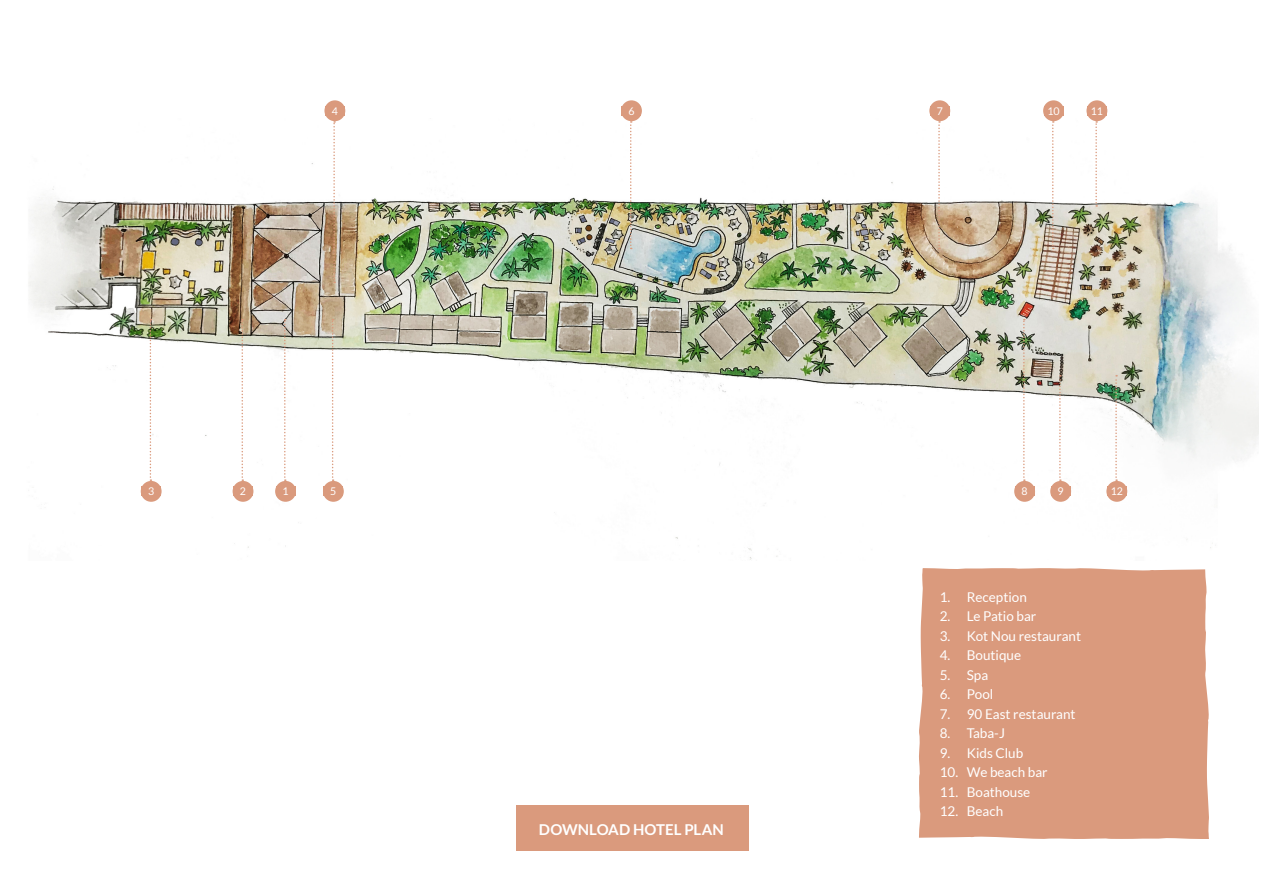
<style>
.page{position:relative;width:1263px;height:893px;background:#fff}
.page>*{position:absolute;margin:0;border:0;box-sizing:border-box;transform-origin:0 0}
.t1{font:700 15px "Lato";color:#fff}
.t2{font:13.5px "Lato";color:#fff}
.t3{font:10.65px "Lato";color:#fff}
</style>
<div class="page">
<div style="left:919px;top:568px;width:290px;height:271px;background:#da9a7d"></div>
<img style="left:28px;top:118px;width:1231px;height:442px">
<svg style="left:284px;top:319px;width:2px;height:162px"></svg>
<svg style="left:332px;top:319px;width:2px;height:162px"></svg>
<svg style="left:1023px;top:319px;width:2px;height:162px"></svg>
<svg style="left:1059px;top:375px;width:2px;height:106px"></svg>
<svg style="left:1115px;top:375px;width:2px;height:106px"></svg>
<svg style="left:242px;top:319px;width:1px;height:162px"></svg>
<svg style="left:150px;top:319px;width:1px;height:162px"></svg>
<svg style="left:333px;top:121px;width:2px;height:162px"></svg>
<svg style="left:630px;top:121px;width:2px;height:128px"></svg>
<svg style="left:938px;top:121px;width:2px;height:128px"></svg>
<svg style="left:1052px;top:121px;width:2px;height:128px"></svg>
<svg style="left:1095px;top:121px;width:2px;height:86px"></svg>
<div style="left:275px;top:481px;width:21px;height:21px;background:#da9a7d;border-radius:50%"></div>
<div style="left:323px;top:481px;width:21px;height:21px;background:#da9a7d;border-radius:50%"></div>
<div style="left:1014px;top:481px;width:21px;height:21px;background:#da9a7d;border-radius:50%"></div>
<div style="left:1050px;top:481px;width:21px;height:21px;background:#da9a7d;border-radius:50%"></div>
<div style="left:1106px;top:481px;width:21px;height:21px;background:#da9a7d;border-radius:50%"></div>
<div style="left:233px;top:481px;width:20px;height:21px;background:#da9a7d;border-radius:50%"></div>
<div style="left:141px;top:481px;width:21px;height:21px;background:#da9a7d;border-radius:50%"></div>
<div style="left:324px;top:100px;width:21px;height:21px;background:#da9a7d;border-radius:50%"></div>
<div style="left:621px;top:100px;width:21px;height:21px;background:#da9a7d;border-radius:50%"></div>
<div style="left:929px;top:100px;width:21px;height:21px;background:#da9a7d;border-radius:50%"></div>
<div style="left:1043px;top:100px;width:21px;height:21px;background:#da9a7d;border-radius:50%"></div>
<div style="left:1086px;top:100px;width:21px;height:21px;background:#da9a7d;border-radius:50%"></div>
<div style="left:233px;top:487px;width:19px;height:9px;background:#da9a7d"></div>
<div style="left:516px;top:805px;width:232px;height:45px;background:#da9a7d"></div>
<p class="t3" style="left:332px;top:105px;width:8px">4</p>
<p class="t3" style="left:628px;top:105px;width:8px">6</p>
<p class="t3" style="left:937px;top:105px;width:8px">7</p>
<p class="t3" style="left:1047px;top:105px;width:14px">10</p>
<p class="t3" style="left:1091px;top:105px;width:14px">11</p>
<p class="t3" style="left:148px;top:486px;width:8px">3</p>
<p class="t3" style="left:240px;top:486px;width:8px">2</p>
<p class="t3" style="left:282px;top:486px;width:8px">1</p>
<p class="t3" style="left:330px;top:486px;width:8px">5</p>
<p class="t3" style="left:1021px;top:486px;width:8px">8</p>
<p class="t3" style="left:1057px;top:486px;width:8px">9</p>
<p class="t3" style="left:1111px;top:486px;width:14px">12</p>
<p class="t1" style="left:539px;top:820px;width:186px">DOWNLOAD HOTEL PLAN</p>
<p class="t2" style="left:940px;top:589px;width:89px">1. Reception</p>
<p class="t2" style="left:940px;top:609px;width:98px">2. Le Patio bar</p>
<p class="t2" style="left:940px;top:628px;width:143px">3. Kot Nou restaurant</p>
<p class="t2" style="left:940px;top:648px;width:83px">4. Boutique</p>
<p class="t2" style="left:940px;top:667px;width:50px">5. Spa</p>
<p class="t2" style="left:940px;top:687px;width:55px">6. Pool</p>
<p class="t2" style="left:940px;top:706px;width:137px">7. 90 East restaurant</p>
<p class="t2" style="left:940px;top:726px;width:67px">8. Taba-J</p>
<p class="t2" style="left:940px;top:745px;width:85px">9. Kids Club</p>
<p class="t2" style="left:940px;top:765px;width:109px">10. We beach bar</p>
<p class="t2" style="left:940px;top:784px;width:92px">11. Boathouse</p>
<p class="t2" style="left:940px;top:804px;width:65px">12. Beach</p>
</div>
